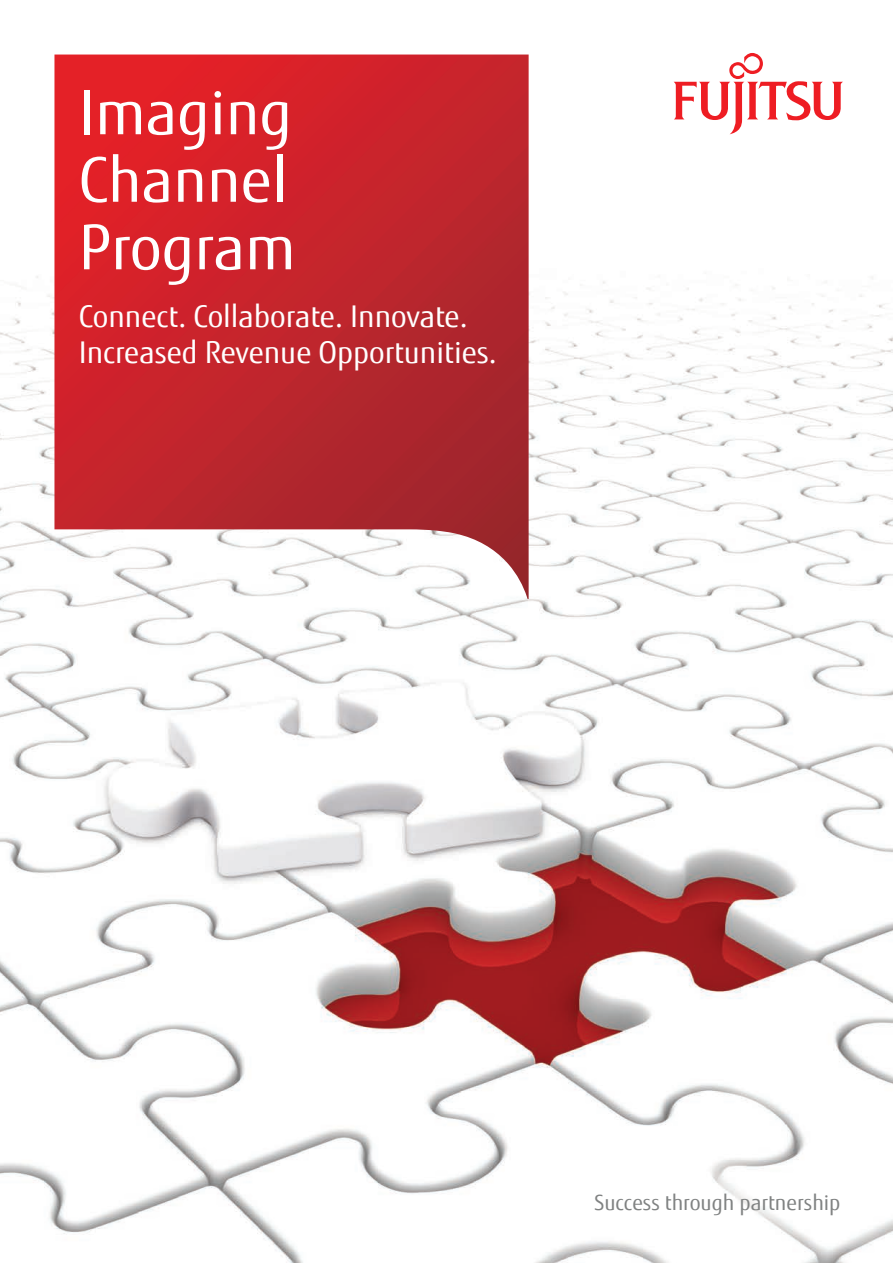
<style>
.page{position:relative;width:893px;height:1263px;background:#fff}
.page>*{position:absolute;margin:0;border:0;box-sizing:border-box;transform-origin:0 0}
.t1{font:61.5px/67.5px "Fujitsu Sans";color:#fff}
.t2{font:30px/36px "Fujitsu Sans";color:#fff}
.t3{font:21px "Fujitsu Sans";color:#808282}
</style>
<div class="page">
<img style="left:0;top:54px;width:893px;height:1209px">
<img style="left:54px;top:55px;width:475px;height:544px">
<div style="left:538px;top:1130px;width:355px;height:133px;background:#fff"></div>
<svg style="left:674px;top:53px;width:169px;height:81px"></svg>
<p class="t1" style="left:79px;top:79px;width:219px">Imaging<br>Channel<br>Program</p>
<p class="t2" style="left:79px;top:298px;width:420px">Connect. Collaborate. Innovate.<br>Increased Revenue Opportunities.</p>
<p class="t3" style="left:595px;top:1190px;width:247px">Success through partnership</p>
</div>
